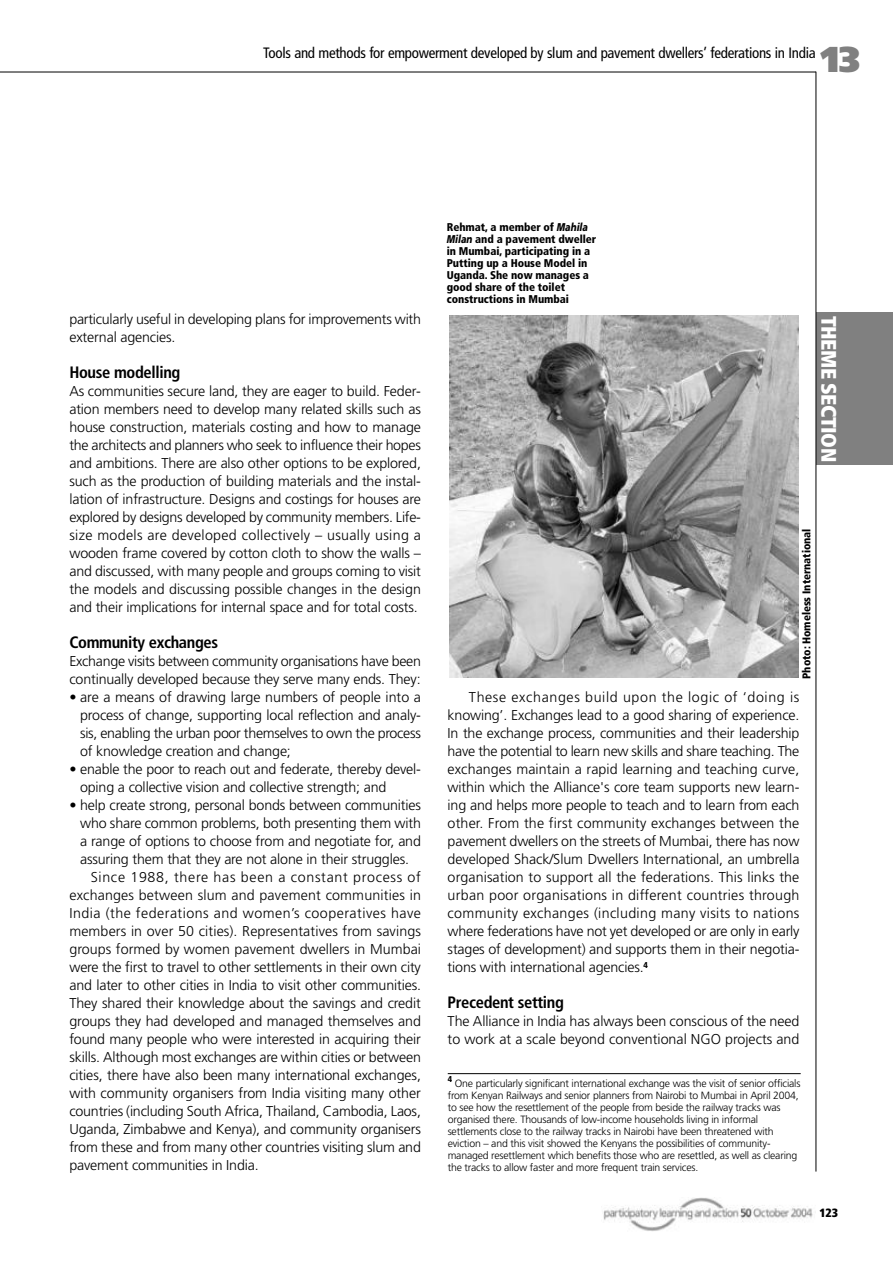
<style>
.page{position:relative;width:893px;height:1263px;background:#fff}
.page>*{position:absolute;margin:0;border:0;box-sizing:border-box;transform-origin:0 0}
.t1{font:900 36px "Frutiger";color:#808080}
.t2{font:900 condensed 21px "Frutiger";letter-spacing:-.02em;color:#fff}
.t3{font:700 condensed 16.5px "Frutiger";letter-spacing:-.02em;color:#000}
.t4{font:condensed 15px "Frutiger";letter-spacing:-.02em;color:#000}
.t5{font:300 14.25px/18px "Frutiger";letter-spacing:-.01em;color:#000}
.t6{font:300 14.25px "Frutiger";letter-spacing:.01em;color:#000}
.t7{font:300 14.25px "Frutiger";letter-spacing:.035em;color:#000}
.t8{font:300 14.25px "Frutiger";letter-spacing:.05em;color:#000}
.t9{font:900 condensed 12px "Frutiger";color:#000}
.t10{font:900 condensed 11.25px/12px "Frutiger";letter-spacing:-.005em;color:#000}
.t11{font:300 10.5px/12px "Frutiger";letter-spacing:-.015em;color:#000}
.s1{font-style:italic;font-stretch:normal}
</style>
<div class="page">
<div style="left:816px;top:313px;width:77px;height:152px;background:#808080"></div>
<hr style="left:0;top:72px;width:816px;height:1px;background:#000">
<hr style="left:816px;top:72px;width:1px;height:1099px;background:#000">
<img style="left:603px;top:1197px;width:210px;height:34px">
<img style="left:450px;top:316px;width:348px;height:362px">
<hr style="left:448px;top:1073px;width:353px;height:1px;background:#000">
<p class="t4" style="left:263px;top:47px;width:554px">Tools and methods for empowerment developed by slum and pavement dwellers’ federations in India</p>
<h1 class="t1" style="left:821px;top:45px;width:41px">13</h1>
<p class="t5" style="left:69px;top:311px;width:353px">particularly useful in developing plans for improvements with external agencies.</p>
<p class="t3" style="left:69px;top:366px;width:113px">House modelling</p>
<p class="t5" style="left:69px;top:383px;width:353px;text-align:justify">As communities secure land, they are eager to build. Feder&shy;ation members need to develop many related skills such as house construction, materials costing and how to manage the architects and planners who seek to influence their hopes and ambitions. There are also other options to be explored, such as the production of building materials and the instal&shy;lation of infrastructure. Designs and costings for houses are explored by designs developed by community members. Life&shy;size models are developed collectively – usually using a wooden frame covered by cotton cloth to show the walls – and discussed, with many people and groups coming to visit the models and discussing possible changes in the design and their implications for internal space and for total costs.</p>
<p class="t3" style="left:69px;top:636px;width:150px">Community exchanges</p>
<p class="t5" style="left:69px;top:653px;width:353px">Exchange visits between community organisations have been continually developed because they serve many ends. They:</p>
<p class="t5" style="left:80px;top:689px;width:342px;text-align:justify;text-indent:-11px">• are a means of drawing large numbers of people into a process of change, supporting local reflection and analy&shy;sis, enabling the urban poor themselves to own the process of knowledge creation and change;</p>
<p class="t5" style="left:80px;top:761px;width:342px;text-indent:-11px">• enable the poor to reach out and federate, thereby devel&shy;oping a collective vision and collective strength; and</p>
<p class="t5" style="left:69px;top:797px;width:353px">• help create strong, personal bonds between communities</p>
<p class="t5" style="left:80px;top:815px;width:342px">who share common problems, both presenting them with</p>
<p class="t5" style="left:80px;top:833px;width:342px">a range of options to choose from and negotiate for, and</p>
<p class="t5" style="left:80px;top:851px;width:330px">assuring them that they are not alone in their struggles.</p>
<p class="t8" style="left:91px;top:871px;width:332px">Since 1988, there has been a constant process of</p>
<p class="t6" style="left:69px;top:889px;width:353px">exchanges between slum and pavement communities in</p>
<p class="t7" style="left:69px;top:907px;width:353px">India (the federations and women’s cooperatives have</p>
<p class="t6" style="left:69px;top:925px;width:353px">members in over 50 cities). Representatives from savings</p>
<p class="t5" style="left:69px;top:941px;width:353px">groups formed by women pavement dwellers in Mumbai</p>
<p class="t5" style="left:69px;top:959px;width:353px">were the first to travel to other settlements in their own city</p>
<p class="t5" style="left:69px;top:977px;width:353px">and later to other cities in India to visit other communities.</p>
<p class="t5" style="left:69px;top:995px;width:353px">They shared their knowledge about the savings and credit</p>
<p class="t5" style="left:69px;top:1013px;width:353px">groups they had developed and managed themselves and</p>
<p class="t5" style="left:69px;top:1031px;width:353px">found many people who were interested in acquiring their</p>
<p class="t5" style="left:69px;top:1049px;width:353px">skills. Although most exchanges are within cities or between</p>
<p class="t5" style="left:69px;top:1067px;width:353px">cities, there have also been many international exchanges,</p>
<p class="t5" style="left:69px;top:1085px;width:353px">with community organisers from India visiting many other</p>
<p class="t5" style="left:69px;top:1103px;width:353px">countries (including South Africa, Thailand, Cambodia, Laos,</p>
<p class="t5" style="left:69px;top:1121px;width:353px">Uganda, Zimbabwe and Kenya), and community organisers</p>
<p class="t5" style="left:69px;top:1139px;width:353px">from these and from many other countries visiting slum and</p>
<p class="t5" style="left:69px;top:1157px;width:191px">pavement communities in India.</p>
<p class="t10" style="left:447px;top:222px;width:151px">Rehmat, a member of <span class="s1">Mahila<br>Milan</span> and a pavement dweller in Mumbai, participating in a<br>Putting up a House Model in<br>Uganda. She now manages a good share of the toilet constructions in Mumbai</p>
<h2 class="t2" style="left:837px;top:316px;width:148px;rotate:90deg">THEME SECTION</h2>
<p class="t10" style="left:802px;top:679px;width:152px;rotate:-90deg">Photo: Homeless International</p>
<p class="t5" style="left:448px;top:689px;width:353px;text-align:justify;text-indent:21px">These exchanges build upon the logic of ‘doing is knowing’. Exchanges lead to a good sharing of experience.<br>In the exchange process, communities and their leadership have the potential to learn new skills and share teaching. The exchanges maintain a rapid learning and teaching curve, within which the Alliance's core team supports new learn&shy;ing and helps more people to teach and to learn from each other. From the first community exchanges between the pavement dwellers on the streets of Mumbai, there has now developed Shack/Slum Dwellers International, an umbrella organisation to support all the federations. This links the urban poor organisations in different countries through community exchanges (including many visits to nations where federations have not yet developed or are only in early stages of development) and supports them in their negotia&shy;tions with international agencies.<sup>4</sup></p>
<p class="t3" style="left:448px;top:996px;width:118px">Precedent setting</p>
<p class="t5" style="left:448px;top:1013px;width:353px">The Alliance in India has always been conscious of the need to work at a scale beyond conventional NGO projects and</p>
<p class="t11" style="left:448px;top:1078px;width:354px"><sup>4</sup> One particularly significant international exchange was the visit of senior officials from Kenyan Railways and senior planners from Nairobi to Mumbai in April 2004, to see how the resettlement of the people from beside the railway tracks was organised there. Thousands of low-income households living in informal settlements close to the railway tracks in Nairobi have been threatened with eviction – and this visit showed the Kenyans the possibilities of community&shy;managed resettlement which benefits those who are resettled, as well as clearing the tracks to allow faster and more frequent train services.</p>
<p class="t9" style="left:819px;top:1208px;width:20px">123</p>
</div>
